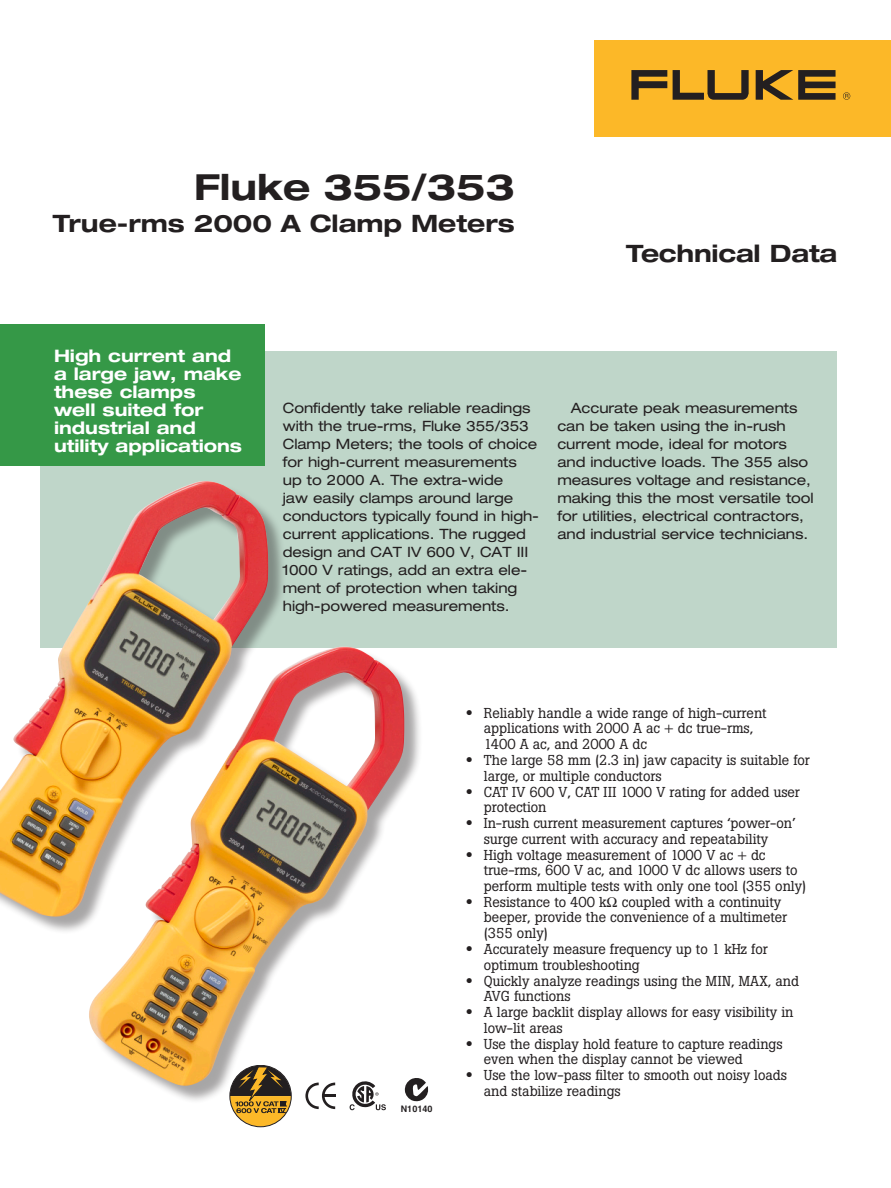
<style>
.page{position:relative;width:891px;height:1188px;background:#fff}
.page>*{position:absolute;margin:0;border:0;box-sizing:border-box;transform-origin:0 0}
.t1{font:700 expanded 36px "Helvetica Neue";color:#231f20}
.t2{font:700 expanded 24px "Helvetica Neue";color:#231f20}
.t3{font:700 expanded 17.25px/18px "Helvetica Neue";color:#fff}
.t4{font:14.25px/15.8px "Boton";color:#231f20}
.t5{font:expanded 14.25px/18px "Helvetica Neue";letter-spacing:-.005em;color:#231f20}
.t6{font:700 9px "Helvetica";color:#231f20}
.s1{font-size:21px}
</style>
<div class="page">
<div style="left:594px;top:40px;width:297px;height:97px;background:#fcb828"></div>
<svg style="left:631px;top:70px;width:36px;height:30px"></svg>
<svg style="left:756px;top:70px;width:80px;height:30px"></svg>
<svg style="left:673px;top:70px;width:76px;height:30px"></svg>
<svg style="left:843px;top:92px;width:7px;height:8px"></svg>
<div style="left:40px;top:351px;width:797px;height:297px;background:#bfd6c9"></div>
<div style="left:0;top:324px;width:265px;height:142px;background:#359847"></div>
<div style="left:0;top:483px;width:445px;height:705px;background:#231f20;opacity:.4"></div>
<img style="left:0;top:481px;width:268px;height:439px">
<svg style="left:350px;top:1081px;width:36px;height:29px"></svg>
<svg style="left:305px;top:1083px;width:30px;height:26px"></svg>
<svg style="left:404px;top:1078px;width:25px;height:24px"></svg>
<svg style="left:230px;top:1065px;width:61px;height:62px"></svg>
<h1 class="t1" style="left:194px;top:165px;width:322px">Fluke 355/353</h1>
<h2 class="t2" style="left:53px;top:208px;width:463px">True-rms 2000 A Clamp Meters</h2>
<h2 class="t2" style="left:626px;top:238px;width:213px">Technical Data</h2>
<p class="t3" style="left:54px;top:346px;width:190px">High current and a large jaw, make these clamps<br>well suited for industrial and utility applications</p>
<p class="t5" style="left:283px;top:398px;width:258px">Confidently take reliable readings with the true-rms, Fluke 355/353<br>Clamp Meters; the tools of choice for high-current measurements up to 2000 A. The extra-wide<br>jaw easily clamps around large conductors typically found in high&shy;current applications. The rugged design and CAT IV 600 V, CAT III<br>1000 V ratings, add an extra ele&shy;ment of protection when taking high-powered measurements.</p>
<p class="t5" style="left:557px;top:398px;width:258px;text-indent:13px">Accurate peak measurements can be taken using the in-rush current mode, ideal for motors and inductive loads. The 355 also measures voltage and resistance, making this the most versatile tool for utilities, electrical contractors, and industrial service technicians.</p>
<p class="t6" style="left:401px;top:1103px;width:33px">N10140</p>
<p class="t4" style="left:484px;top:705px;width:284px;text-indent:-18px"><span class="s1">•</span> Reliably handle a wide range of high-current applications with 2000 A ac + dc true-rms,<br>1400 A ac, and 2000 A dc</p>
<p class="t4" style="left:484px;top:752px;width:328px;text-indent:-18px"><span class="s1">•</span> The large 58 mm (2.3 in) jaw capacity is suitable for large, or multiple conductors</p>
<p class="t4" style="left:484px;top:784px;width:318px;text-indent:-18px"><span class="s1">•</span> CAT IV 600 V, CAT III 1000 V rating for added user protection</p>
<p class="t4" style="left:484px;top:815px;width:314px;text-indent:-18px"><span class="s1">•</span> In-rush current measurement captures ‘power-on’ surge current with accuracy and repeatability</p>
<p class="t4" style="left:484px;top:847px;width:324px;text-indent:-18px"><span class="s1">•</span> High voltage measurement of 1000 V ac + dc true-rms, 600 V ac, and 1000 V dc allows users to perform multiple tests with only one tool (355 only)</p>
<p class="t4" style="left:484px;top:894px;width:305px;text-indent:-18px"><span class="s1">•</span> Resistance to 400 k coupled with a continuity beeper, provide the convenience of a multimeter (355 only)</p>
<p class="t4" style="left:484px;top:941px;width:285px;text-indent:-18px"><span class="s1">•</span> Accurately measure frequency up to 1 kHz for optimum troubleshooting</p>
<p class="t4" style="left:484px;top:973px;width:317px;text-indent:-18px"><span class="s1">•</span> Quickly analyze readings using the MIN, MAX, and<br>AVG functions</p>
<p class="t4" style="left:484px;top:1004px;width:311px;text-indent:-18px"><span class="s1">•</span> A large backlit display allows for easy visibility in low-lit areas</p>
<p class="t4" style="left:484px;top:1036px;width:300px;text-indent:-18px"><span class="s1">•</span> Use the display hold feature to capture readings even when the display cannot be viewed</p>
<p class="t4" style="left:484px;top:1067px;width:305px;text-indent:-18px"><span class="s1">•</span> Use the low-pass filter to smooth out noisy loads and stabilize readings</p>
</div>
